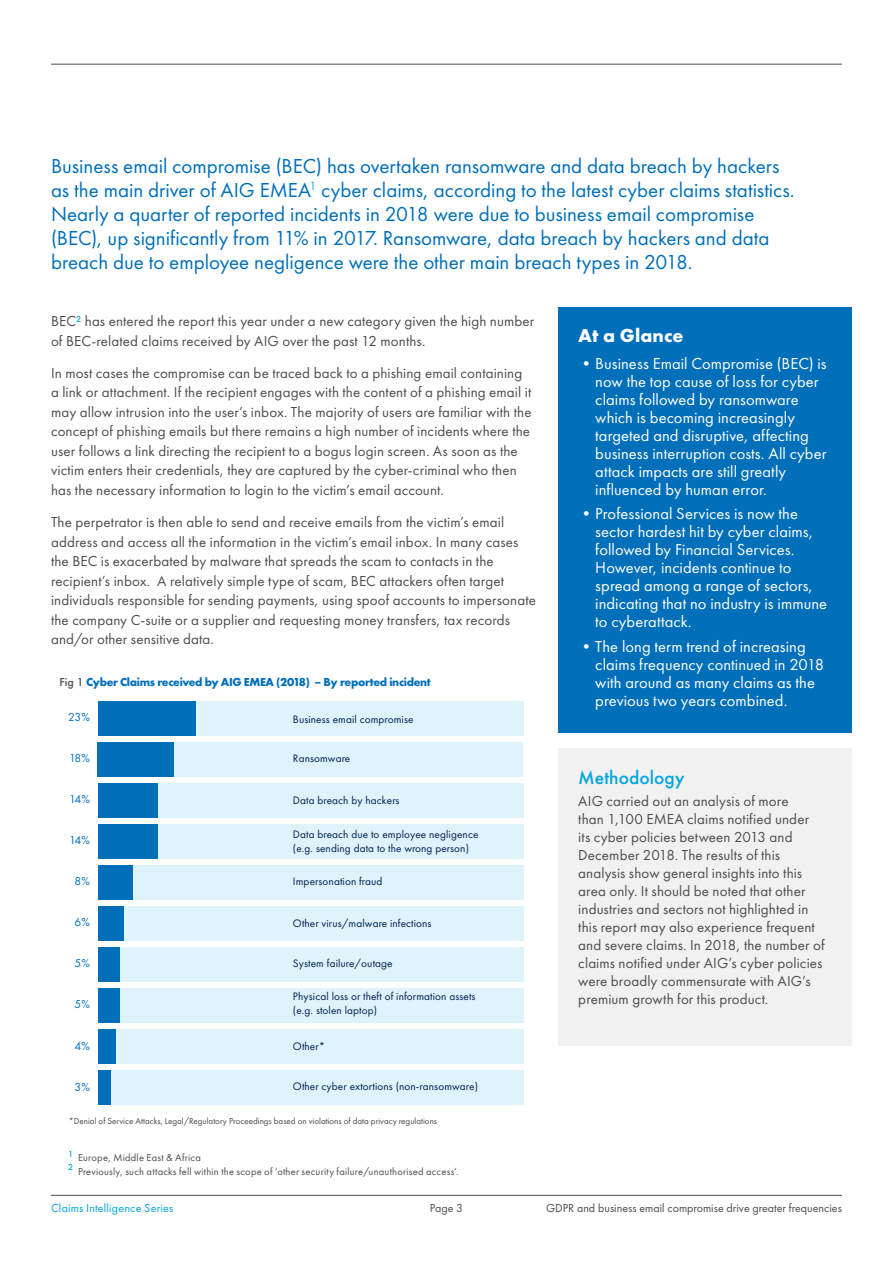
<style>
.page{position:relative;width:893px;height:1263px;background:#fff}
.page>*{position:absolute;margin:0;border:0;box-sizing:border-box;transform-origin:0 0}
.Intro_Copy{font:21px/24px "Futura PT";color:#006fba}
.Section_Header{font:500 19.5px "Futura PT";color:#00a5df}
.Body{font:700 19.5px "Futura PT";letter-spacing:.005em;color:#fff}
.t1{font:16.5px/18px "Futura PT";letter-spacing:.005em;color:#fff}
.Body-2{font:15px/19.5px "Futura PT";letter-spacing:.01em;color:#4d4d4f}
.t2{font:12px "Futura PT";color:#4d4d4f}
.t3{font:700 12px "Futura PT";letter-spacing:-.03em;color:#006fba}
.t4{font:12px "Futura PT";letter-spacing:-.115em;color:#006fba}
.t5{font:12px "Futura PT";letter-spacing:.015em;color:#00a5df}
.t6{font:11.25px/13.5px "Futura PT";letter-spacing:.01em;color:#001f4e}
.Footnote_text{font:10.5px "Futura PT";letter-spacing:.02em;color:#4d4d4f}
.t7{font:9px "Futura PT";color:#4b4a4d}
.s1{font-weight:500;color:#4e4e4f}
</style>
<div class="page">
<div style="left:98px;top:701px;width:425px;height:34px;background:#dff3fd"></div>
<div style="left:98px;top:701px;width:98px;height:34px;background:#006fba"></div>
<div style="left:97px;top:742px;width:425px;height:34px;background:#dff3fd"></div>
<div style="left:97px;top:742px;width:77px;height:34px;background:#006fba"></div>
<div style="left:98px;top:783px;width:425px;height:34px;background:#dff3fd"></div>
<div style="left:98px;top:783px;width:60px;height:34px;background:#006fba"></div>
<div style="left:98px;top:824px;width:425px;height:34px;background:#dff3fd"></div>
<div style="left:98px;top:824px;width:60px;height:34px;background:#006fba"></div>
<div style="left:98px;top:865px;width:425px;height:34px;background:#dff3fd"></div>
<div style="left:98px;top:865px;width:34px;height:34px;background:#006fba"></div>
<div style="left:98px;top:906px;width:425px;height:34px;background:#dff3fd"></div>
<div style="left:98px;top:906px;width:26px;height:34px;background:#006fba"></div>
<div style="left:98px;top:947px;width:425px;height:34px;background:#dff3fd"></div>
<div style="left:98px;top:947px;width:21px;height:34px;background:#006fba"></div>
<div style="left:98px;top:988px;width:425px;height:34px;background:#dff3fd"></div>
<div style="left:98px;top:988px;width:21px;height:34px;background:#006fba"></div>
<div style="left:98px;top:1029px;width:425px;height:34px;background:#dff3fd"></div>
<div style="left:98px;top:1029px;width:18px;height:34px;background:#006fba"></div>
<div style="left:98px;top:1070px;width:425px;height:34px;background:#dff3fd"></div>
<div style="left:98px;top:1070px;width:13px;height:34px;background:#006fba"></div>
<div style="left:559px;top:308px;width:293px;height:425px;background:#006fba"></div>
<div style="left:559px;top:748px;width:293px;height:298px;background:#f1f1f2"></div>
<hr style="left:51px;top:1195px;width:791px;height:1px;background:#4d4d4f">
<hr style="left:51px;top:64px;width:791px;height:1px;background:#4d4d4f">
<p class="Intro_Copy" style="left:51px;top:154px;width:745px">Business email compromise (BEC) has overtaken ransomware and data breach by hackers as the main driver of AIG EMEA<sup>1</sup> cyber claims, according to the latest cyber claims statistics.<br>Nearly a quarter of reported incidents in 2018 were due to business email compromise (BEC), up significantly from 11% in 2017. Ransomware, data breach by hackers and data breach due to employee negligence were the other main breach types in 2018.</p>
<p class="Body-2" style="left:51px;top:311px;width:485px">BEC<sup>2</sup> has entered the report this year under a new category given the high number of BEC-related claims received by AIG over the past 12 months.</p>
<p class="Body-2" style="left:51px;top:363px;width:482px">In most cases the compromise can be traced back to a phishing email containing a link or attachment. If the recipient engages with the content of a phishing email it may allow intrusion into the user’s inbox. The majority of users are familiar with the concept of phishing emails but there remains a high number of incidents where the user follows a link directing the recipient to a bogus login screen. As soon as the victim enters their credentials, they are captured by the cyber-criminal who then has the necessary information to login to the victim’s email account.</p>
<p class="Body-2" style="left:51px;top:512px;width:486px">The perpetrator is then able to send and receive emails from the victim’s email address and access all the information in the victim’s email inbox. In many cases the BEC is exacerbated by malware that spreads the scam to contacts in the recipient’s inbox. A relatively simple type of scam, BEC attackers often target individuals responsible for sending payments, using spoof accounts to impersonate the company C-suite or a supplier and requesting money transfers, tax records and/or other sensitive data.</p>
<p class="t3" style="left:60px;top:674px;width:373px"><span class="s1">Fig 1</span> Cyber Claims received by AIG EMEA (2018) – By reported incident</p>
<p class="t4" style="left:68px;top:710px;width:23px">23%</p>
<p class="t4" style="left:69px;top:751px;width:22px">18%</p>
<p class="t4" style="left:69px;top:792px;width:22px">14%</p>
<p class="t4" style="left:69px;top:833px;width:22px">14%</p>
<p class="t4" style="left:75px;top:874px;width:17px">8%</p>
<p class="t4" style="left:75px;top:915px;width:17px">6%</p>
<p class="t4" style="left:75px;top:956px;width:17px">5%</p>
<p class="t4" style="left:75px;top:997px;width:17px">5%</p>
<p class="t4" style="left:75px;top:1038px;width:17px">4%</p>
<p class="t4" style="left:75px;top:1079px;width:17px">3%</p>
<p class="t6" style="left:293px;top:712px;width:122px">Business email compromise</p>
<p class="t6" style="left:293px;top:751px;width:59px">Ransomware</p>
<p class="t6" style="left:293px;top:793px;width:108px">Data breach by hackers</p>
<p class="t6" style="left:293px;top:828px;width:187px">Data breach due to employee negligence (e.g. sending data to the wrong person)</p>
<p class="t6" style="left:293px;top:874px;width:91px">Impersonation fraud</p>
<p class="t6" style="left:293px;top:916px;width:140px">Other virus/malware infections</p>
<p class="t6" style="left:293px;top:957px;width:101px">System failure/outage</p>
<p class="t6" style="left:293px;top:990px;width:184px">Physical loss or theft of information assets (e.g. stolen laptop)</p>
<p class="t6" style="left:293px;top:1039px;width:34px">Other*</p>
<p class="t6" style="left:293px;top:1080px;width:187px">Other cyber extortions (non-ransomware)</p>
<p class="t7" style="left:69px;top:1116px;width:370px">*Denial of Service Attacks, Legal/Regulatory Proceedings based on violations of data privacy regulations</p>
<p class="Footnote_text" style="left:68px;top:1151px;width:134px"><sup>1</sup> Europe, Middle East &amp; Africa</p>
<p class="Footnote_text" style="left:68px;top:1165px;width:392px"><sup>2</sup> Previously, such attacks fell within the scope of ‘other security failure/unauthorised access’.</p>
<p class="Body" style="left:578px;top:323px;width:107px">At a Glance</p>
<p class="t1" style="left:595px;top:354px;width:233px;text-indent:-17px">•Business Email Compromise (BEC) is now the top cause of loss for cyber claims followed by ransomware which is becoming increasingly targeted and disruptive, affecting business interruption costs. All cyber attack impacts are still greatly influenced by human error.</p>
<p class="t1" style="left:595px;top:505px;width:233px;text-indent:-17px">•Professional Services is now the sector hardest hit by cyber claims, followed by Financial Services.<br>However, incidents continue to spread among a range of sectors, indicating that no industry is immune to cyberattack.</p>
<p class="t1" style="left:595px;top:637px;width:230px;text-indent:-17px">•The long term trend of increasing claims frequency continued in 2018 with around as many claims as the previous two years combined.</p>
<p class="Section_Header" style="left:578px;top:765px;width:108px">Methodology</p>
<p class="Body-2" style="left:578px;top:792px;width:248px;line-height:18px">AIG carried out an analysis of more<br>than 1,100 EMEA claims notified under its cyber policies between 2013 and December 2018. The results of this analysis show general insights into this area only. It should be noted that other industries and sectors not highlighted in this report may also experience frequent and severe claims. In 2018, the number of claims notified under AIG’s cyber policies were broadly commensurate with AIG’s premium growth for this product.</p>
<p class="t5" style="left:51px;top:1200px;width:124px">Claims Intelligence Series</p>
<p class="t2" style="left:430px;top:1200px;width:35px">Page 3</p>
<p class="t2" style="left:546px;top:1200px;width:297px">GDPR and business email compromise drive greater frequencies</p>
</div>
